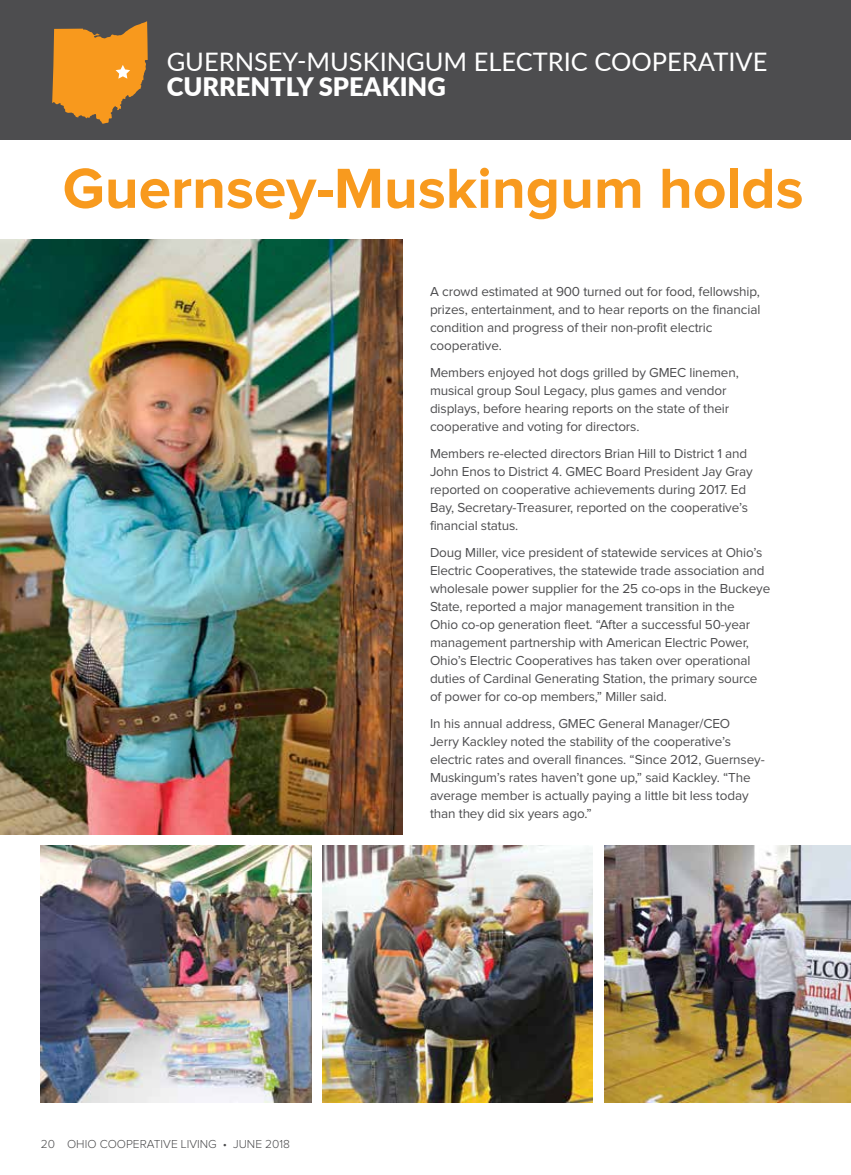
<style>
.page{position:relative;width:851px;height:1175px;background:#fff}
.page>*{position:absolute;margin:0;border:0;box-sizing:border-box;transform-origin:0 0}
.t1{font:700 58.5px "Proxima Nova";color:#f89a1e}
.t2{font:25.5px "Lato";color:#fff}
.t3{font:900 25.5px "Lato";color:#fff}
.t4{font:13.5px/18px "Proxima Nova";letter-spacing:-.01em;color:#4d4d4f}
.t5{font:300 12px "Proxima Nova";color:#4d4d4f}
</style>
<div class="page">
<div style="left:0;top:0;width:850px;height:140px;background:#4d4d4f"></div>
<svg style="left:52px;top:21px;width:96px;height:103px"></svg>
<img style="left:0;top:240px;width:403px;height:594px">
<img style="left:322px;top:845px;width:270px;height:257px">
<img style="left:41px;top:845px;width:271px;height:257px">
<img style="left:604px;top:845px;width:246px;height:257px">
<h2 class="t2" style="left:167px;top:43px;width:602px">GUERNSEY-MUSKINGUM ELECTRIC COOPERATIVE</h2>
<h2 class="t3" style="left:167px;top:68px;width:280px">CURRENTLY SPEAKING</h2>
<h1 class="t1" style="left:63px;top:162px;width:742px">Guernsey-Muskingum holds</h1>
<p class="t5" style="left:41px;top:1138px;width:251px">20 OHIO COOPERATIVE LIVING • JUNE 2018</p>
<p class="t4" style="left:430px;top:283px;width:332px">A crowd estimated at 900 turned out for food, fellowship, prizes, entertainment, and to hear reports on the financial condition and progress of their non-profit electric cooperative.</p>
<p class="t4" style="left:430px;top:364px;width:310px">Members enjoyed hot dogs grilled by GMEC linemen, musical group Soul Legacy, plus games and vendor displays, before hearing reports on the state of their cooperative and voting for directors.</p>
<p class="t4" style="left:430px;top:445px;width:324px">Members re-elected directors Brian Hill to District 1 and John Enos to District 4. GMEC Board President Jay Gray reported on cooperative achievements during 2017. Ed Bay, Secretary-Treasurer, reported on the cooperative’s financial status.</p>
<p class="t4" style="left:430px;top:544px;width:342px">Doug Miller, vice president of statewide services at Ohio’s Electric Cooperatives, the statewide trade association and wholesale power supplier for the 25 co-ops in the Buckeye State, reported a major management transition in the<br>Ohio co-op generation fleet. “After a successful 50-year management partnership with American Electric Power, Ohio’s Electric Cooperatives has taken over operational duties of Cardinal Generating Station, the primary source of power for co-op members,” Miller said.</p>
<p class="t4" style="left:430px;top:714px;width:336px">In his annual address, GMEC General Manager/CEO<br>Jerry Kackley noted the stability of the cooperative’s electric rates and overall finances. “Since 2012, Guernsey-Muskingum’s rates haven’t gone up,” said Kackley. “The average member is actually paying a little bit less today than they did six years ago.”</p>
</div>
